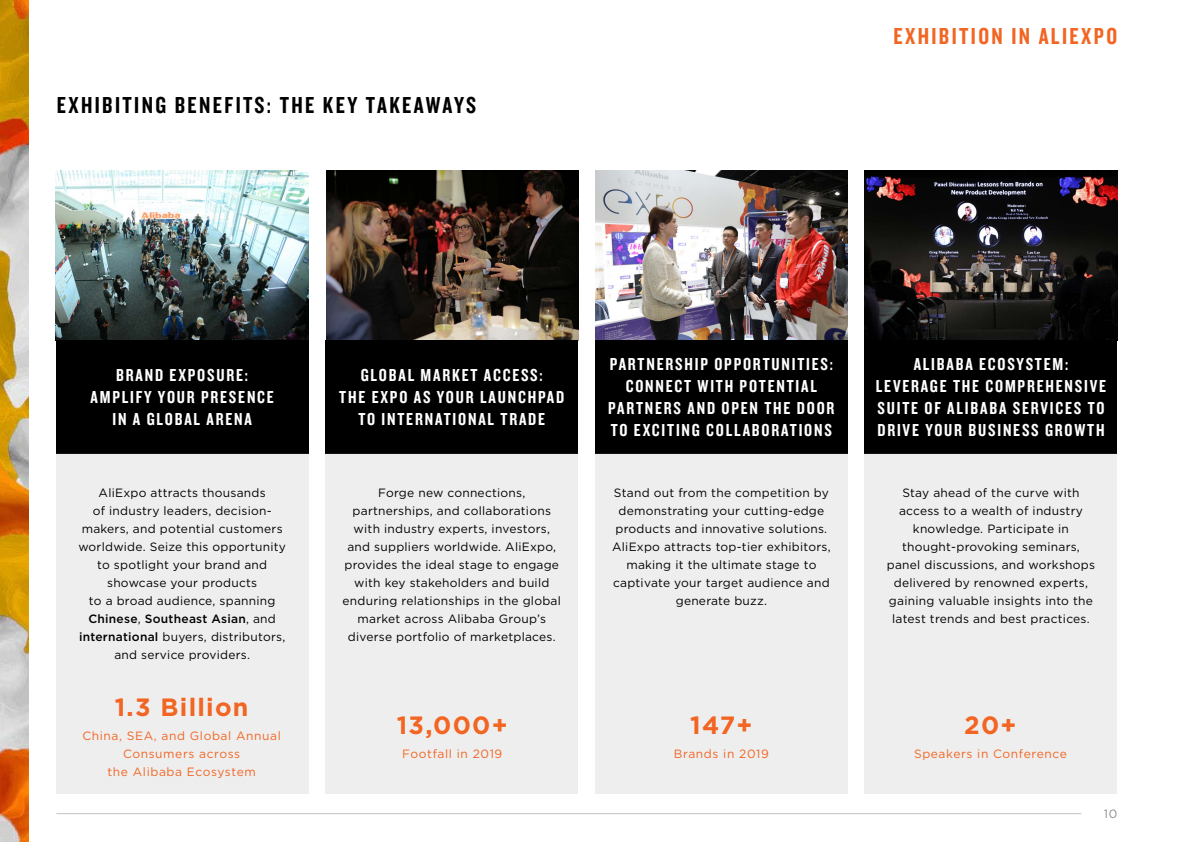
<style>
.page{position:relative;width:1191px;height:842px;background:#fff}
.page>*{position:absolute;margin:0;border:0;box-sizing:border-box;transform-origin:0 0}
.t1{font:700 25px "Gotham";letter-spacing:.05em;color:#f26522}
.t2{font:24px "Knockout HTF49 Liteweight";letter-spacing:.1em;color:#000}
.t3{font:24px "Knockout HTF49 Liteweight";letter-spacing:.1em;color:#f26522}
.t4{font:18px/22px "Knockout HTF49 Liteweight";letter-spacing:.1em;color:#fff;text-align:center}
.t5{font:12px/18px "Gotham";letter-spacing:.02em;color:#000;text-align:center}
.t6{font:12px/18px "Gotham";letter-spacing:.05em;color:#f26522;text-align:center}
.t7{font:12px "Gotham";color:#8d8f8e}
.s1{font-weight:500}
</style>
<div class="page">
<img style="left:0;top:0;width:28px;height:842px">
<hr style="left:57px;top:813px;width:1024px;height:1px;background:#c4c3c3">
<img style="left:56px;top:170px;width:252px;height:170px">
<div style="left:56px;top:340px;width:252px;height:114px;background:#000"></div>
<div style="left:56px;top:454px;width:252px;height:340px;background:#eee"></div>
<img style="left:326px;top:170px;width:252px;height:170px">
<div style="left:325px;top:340px;width:253px;height:114px;background:#000"></div>
<div style="left:325px;top:454px;width:253px;height:340px;background:#eee"></div>
<img style="left:595px;top:170px;width:252px;height:170px">
<div style="left:595px;top:340px;width:252px;height:114px;background:#000"></div>
<div style="left:595px;top:454px;width:252px;height:340px;background:#eee"></div>
<img style="left:864px;top:170px;width:253px;height:170px">
<div style="left:864px;top:340px;width:253px;height:114px;background:#000"></div>
<div style="left:864px;top:454px;width:253px;height:340px;background:#eee"></div>
<h2 class="t2" style="left:57px;top:93px;width:421px">EXHIBITING BENEFITS: THE KEY TAKEAWAYS</h2>
<h2 class="t3" style="left:893px;top:24px;width:225px">EXHIBITION IN ALIEXPO</h2>
<h3 class="t4" style="left:91px;top:364px;width:185px">BRAND EXPOSURE:<br>AMPLIFY YOUR PRESENCE<br>IN A GLOBAL ARENA</h3>
<p class="t5" style="left:78px;top:484px;width:209px">AliExpo attracts thousands<br>of industry leaders, decision&shy;makers, and potential customers worldwide. Seize this opportunity to spotlight your brand and showcase your products<br>to a broad audience, spanning<br><span class="s1">Chinese</span>, <span class="s1">Southeast Asian</span>, and <span class="s1">international</span> buyers, distributors, and service providers.</p>
<h1 class="t1" style="left:115px;top:693px;width:135px">1.3 Billion</h1>
<p class="t6" style="left:82px;top:726px;width:200px">China, SEA, and Global Annual<br>Consumers across<br>the Alibaba Ecosystem</p>
<h3 class="t4" style="left:339px;top:364px;width:226px">GLOBAL MARKET ACCESS:<br>THE EXPO AS YOUR LAUNCHPAD<br>TO INTERNATIONAL TRADE</h3>
<p class="t5" style="left:343px;top:484px;width:220px">Forge new connections, partnerships, and collaborations with industry experts, investors, and suppliers worldwide. AliExpo, provides the ideal stage to engage with key stakeholders and build enduring relationships in the global market across Alibaba Group’s diverse portfolio of marketplaces.</p>
<h1 class="t1" style="left:397px;top:711px;width:112px">13,000+</h1>
<p class="t6" style="left:402px;top:744px;width:102px">Footfall in 2019</p>
<h3 class="t4" style="left:608px;top:353px;width:228px">PARTNERSHIP OPPORTUNITIES:<br>CONNECT WITH POTENTIAL<br>PARTNERS AND OPEN THE DOOR<br>TO EXCITING COLLABORATIONS</h3>
<p class="t5" style="left:612px;top:484px;width:220px">Stand out from the competition by demonstrating your cutting-edge products and innovative solutions.<br>AliExpo attracts top-tier exhibitors, making it the ultimate stage to captivate your target audience and generate buzz.</p>
<h1 class="t1" style="left:690px;top:711px;width:64px">147+</h1>
<p class="t6" style="left:674px;top:744px;width:96px">Brands in 2019</p>
<h3 class="t4" style="left:876px;top:353px;width:232px">ALIBABA ECOSYSTEM:<br>LEVERAGE THE COMPREHENSIVE<br>SUITE OF ALIBABA SERVICES TO<br>DRIVE YOUR BUSINESS GROWTH</h3>
<p class="t5" style="left:887px;top:484px;width:210px">Stay ahead of the curve with access to a wealth of industry knowledge. Participate in thought-provoking seminars, panel discussions, and workshops delivered by renowned experts, gaining valuable insights into the latest trends and best practices.</p>
<h1 class="t1" style="left:964px;top:711px;width:54px">20+</h1>
<p class="t6" style="left:914px;top:744px;width:154px">Speakers in Conference</p>
<p class="t7" style="left:1103px;top:806px;width:15px">10</p>
</div>
